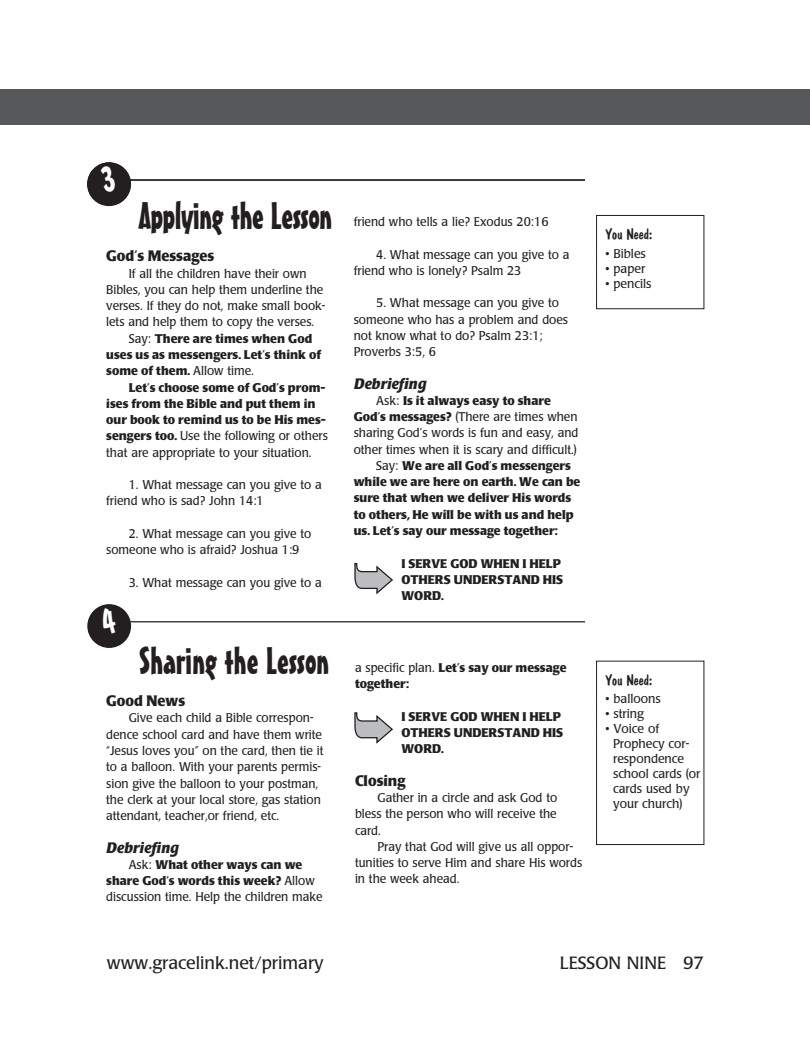
<style>
.page{position:relative;width:810px;height:1047px;background:#fff}
.page>*{position:absolute;margin:0;border:0;box-sizing:border-box;transform-origin:0 0}
.section_title{font:37.5px "Mister Earl BT";letter-spacing:-.01em;color:#231f20}
.t1{font:17.5px "Poppl Laudatio";color:#231f20}
.subhead{font:700 15px "Poppl Laudatio";color:#231f20;scale:.95 1}
.subhead-2{font:italic 700 15px "Poppl Laudatio";color:#231f20}
.You_Need_head{font:15px "Dom Casual D";color:#231f20}
.body{font:12.5px/16.2px "Poppl Laudatio";color:#231f20;scale:.95 1}
.body-2{font:700 12.5px/16.2px "Poppl Laudatio";color:#231f20}
.You_Need_items{font:12.5px/15px "Poppl Laudatio";color:#231f20}
.body-Xindent{font:700 12.5px/16.2px "Poppl Laudatio";color:#231f20}
.s1{font-weight:400}
.s2{font-weight:700}
</style>
<div class="page">
<div style="left:0;top:89px;width:45px;height:36px;background:#57585a"></div>
<div style="left:45px;top:89px;width:765px;height:36px;background:#57585a"></div>
<div style="left:596px;top:215px;width:108px;height:94px;border:1px solid #231f20"></div>
<hr style="left:129px;top:621px;width:456px;height:1px;background:#231f20">
<hr style="left:129px;top:179px;width:456px;height:2px;background:#231f20">
<svg style="left:354px;top:563px;width:39px;height:31px"></svg>
<div style="left:596px;top:660px;width:108px;height:184px;border:1px solid #231f20"></div>
<svg style="left:354px;top:712px;width:39px;height:31px"></svg>
<svg style="left:87px;top:604px;width:44px;height:43px"></svg>
<svg style="left:87px;top:162px;width:44px;height:44px"></svg>
<p class="section_title" style="left:139px;top:193px;width:195px">Applying the Lesson</p>
<p class="subhead" style="left:106px;top:248px;width:115px">God’s Messages</p>
<p class="body" style="left:106px;top:265px;width:232px;text-indent:22px">If all the children have their own Bibles, you can help them underline the verses. If they do not, make small book&shy;lets and help them to copy the verses.</p>
<p class="body-2" style="left:106px;top:330px;width:217px;text-indent:22px"><span class="s1">Say:</span> There are times when God uses us as messengers. Let’s think of some of them. <span class="s1">Allow time.</span></p>
<p class="body-2" style="left:106px;top:379px;width:223px;text-indent:22px">Let’s choose some of God’s prom&shy;ises from the Bible and put them in our book to remind us to be His mes&shy;sengers too. <span class="s1">Use the following or others that are appropriate to your situation.</span></p>
<p class="body" style="left:106px;top:477px;width:228px;text-indent:22px">1. What message can you give to a friend who is sad? John 14:1</p>
<p class="body" style="left:106px;top:525px;width:217px;text-indent:22px">2. What message can you give to someone who is afraid? Joshua 1:9</p>
<p class="body" style="left:129px;top:574px;width:205px">3. What message can you give to a</p>
<p class="section_title" style="left:139px;top:637px;width:192px">Sharing the Lesson</p>
<p class="subhead" style="left:106px;top:692px;width:85px">Good News</p>
<p class="body" style="left:106px;top:710px;width:230px;text-indent:22px">Give each child a Bible correspon&shy;dence school card and have them write “Jesus loves you” on the card, then tie it to a balloon. With your parents permis&shy;sion give the balloon to your postman, the clerk at your local store, gas station attendant, teacher,or friend, etc.</p>
<p class="subhead-2" style="left:106px;top:838px;width:74px">Debriefing</p>
<p class="body" style="left:106px;top:856px;width:229px;text-indent:22px">Ask: <span class="s2">What other ways can we share God’s words this week?</span> Allow discussion time. Help the children make</p>
<p class="body" style="left:354px;top:214px;width:207px">friend who tells a lie? Exodus 20:16</p>
<p class="body" style="left:354px;top:246px;width:228px;text-indent:22px">4. What message can you give to a friend who is lonely? Psalm 23</p>
<p class="body" style="left:354px;top:295px;width:227px;text-indent:22px">5. What message can you give to someone who has a problem and does not know what to do? Psalm 23:1;<br>Proverbs 3:5, 6</p>
<p class="subhead-2" style="left:354px;top:375px;width:74px">Debriefing</p>
<p class="body" style="left:354px;top:392px;width:238px;text-align:center">Ask: <span class="s2">Is it always easy to share<br>God’s messages?</span> (There are times when sharing God’s words is fun and easy, and other times when it is scary and difficult.)</p>
<p class="body-2" style="left:354px;top:457px;width:228px;text-indent:22px"><span class="s1">Say:</span> We are all God’s messengers while we are here on earth. We can be sure that when we deliver His words to others, He will be with us and help us. Let’s say our message together:</p>
<p class="body-Xindent" style="left:401px;top:555px;width:163px">I SERVE GOD WHEN I HELP<br>OTHERS UNDERSTAND HIS<br>WORD.</p>
<p class="body-2" style="left:355px;top:659px;width:213px"><span class="s1">a specific plan.</span> Let’s say our message together:</p>
<p class="body-Xindent" style="left:401px;top:708px;width:163px">I SERVE GOD WHEN I HELP<br>OTHERS UNDERSTAND HIS<br>WORD.</p>
<p class="subhead" style="left:355px;top:772px;width:55px">Closing</p>
<p class="body" style="left:355px;top:789px;width:214px;text-align:justify;text-indent:22px">Gather in a circle and ask God to bless the person who will receive the card.</p>
<p class="body" style="left:355px;top:838px;width:241px;text-indent:22px">Pray that God will give us all oppor&shy;tunities to serve Him and share His words in the week ahead.</p>
<p class="You_Need_head" style="left:606px;top:225px;width:48px">You Need:</p>
<p class="You_Need_items" style="left:606px;top:246px;width:42px">• Bibles</p>
<p class="You_Need_items" style="left:606px;top:261px;width:41px">• paper</p>
<p class="You_Need_items" style="left:606px;top:276px;width:47px">• pencils</p>
<p class="You_Need_head" style="left:606px;top:670px;width:48px">You Need:</p>
<p class="You_Need_items" style="left:606px;top:691px;width:57px">• balloons</p>
<p class="You_Need_items" style="left:606px;top:706px;width:40px">• string</p>
<p class="You_Need_items" style="left:613px;top:721px;width:89px;text-indent:-8px">• Voice of<br>Prophecy cor&shy;respondence school cards (or cards used by your church)</p>
<p class="t1" style="left:107px;top:952px;width:218px">www.gracelink.net/primary</p>
<p class="t1" style="left:560px;top:952px;width:146px">LESSON NINE 97</p>
</div>
